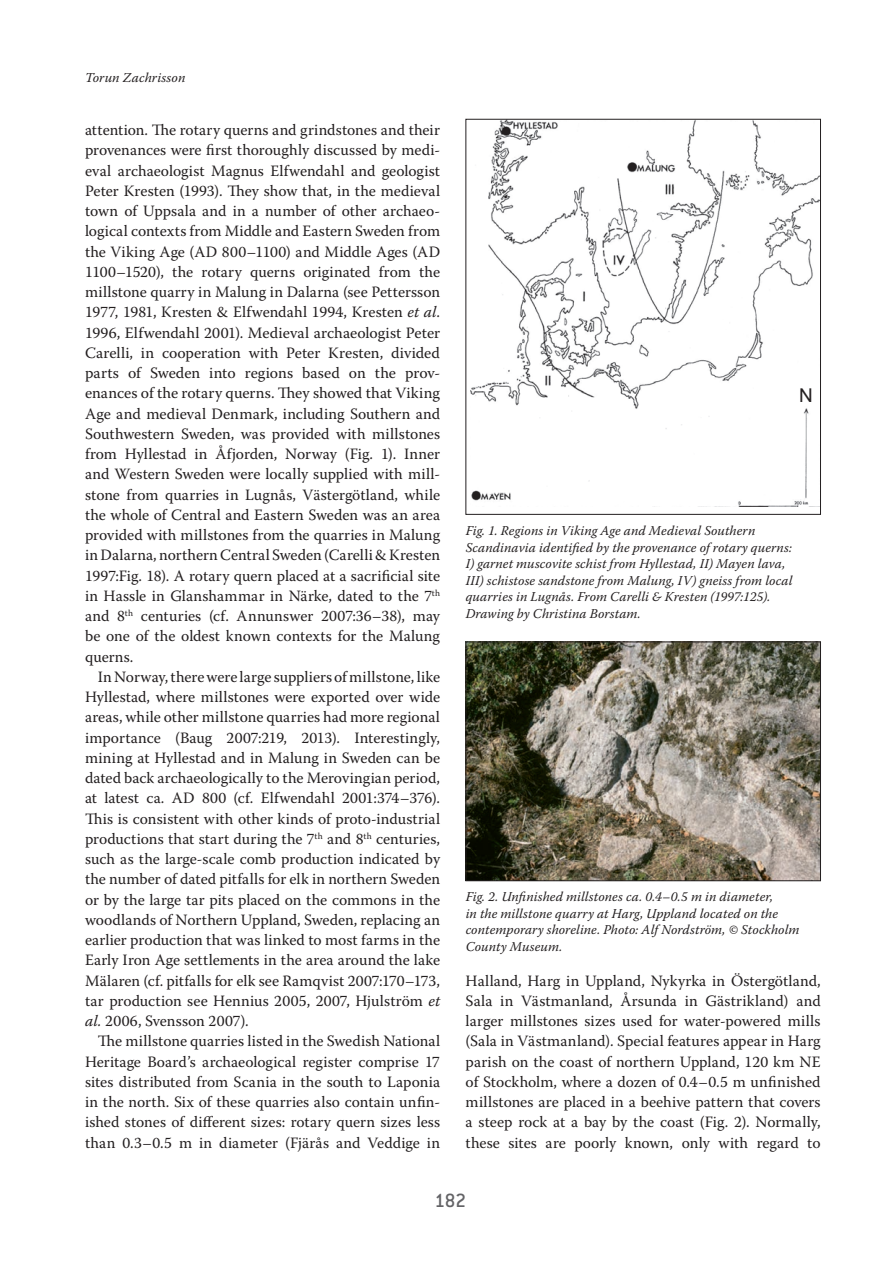
<style>
.page{position:relative;width:893px;height:1263px;background:#fff}
.page>*{position:absolute;margin:0;border:0;box-sizing:border-box;transform-origin:0 0}
.t1{font:500 21px "Conduit ITC";color:#636366}
.t2{font:19.05px "Arial";color:#231f20}
.t3{font:15.75px/20.2px "Warnock Pro";letter-spacing:.005em;color:#231f20;text-align:justify}
.t4{font:italic 13.5px/16.5px "Warnock Pro";letter-spacing:.005em;color:#231f20}
.s1{font-style:italic}
</style>
<div class="page">
<img style="left:471px;top:121px;width:348px;height:386px">
<div style="left:466px;top:119px;width:355px;height:395px;border:1px solid #231f20"></div>
<img style="left:468px;top:644px;width:351px;height:235px">
<div style="left:466px;top:642px;width:355px;height:239px;border:1px solid #231f20"></div>
<p class="t4" style="left:85px;top:69px;width:102px">Torun Zachrisson</p>
<p class="t3" style="left:85px;top:119px;width:357px">attention. The rotary querns and grindstones and their provenances were first thoroughly discussed by medi&shy;eval archaeologist Magnus Elfwendahl and geologist Peter Kresten (1993). They show that, in the medieval town of Uppsala and in a number of other archaeo&shy;logical contexts from Middle and Eastern Sweden from the Viking Age (AD 800–1100) and Middle Ages (AD 1100–1520), the rotary querns originated from the millstone quarry in Malung in Dalarna (see Pettersson 1977, 1981, Kresten &amp; Elfwendahl 1994, Kresten <span class="s1">et al</span>.<br>1996, Elfwendahl 2001). Medieval archaeologist Peter Carelli, in cooperation with Peter Kresten, divided parts of Sweden into regions based on the prov&shy;enances of the rotary querns. They showed that Viking Age and medieval Denmark, including Southern and Southwestern Sweden, was provided with millstones from Hyllestad in Åfjorden, Norway (Fig. 1). Inner and Western Sweden were locally supplied with mill&shy;stone from quarries in Lugnås, Västergötland, while the whole of Central and Eastern Sweden was an area provided with millstones from the quarries in Malung in Dalarna, northern Central Sweden (Carelli &amp; Kresten 1997:Fig. 18). A rotary quern placed at a sacrificial site in Hassle in Glanshammar in Närke, dated to the 7<sup>th </sup>and 8<sup>th</sup> centuries (cf. Annunswer 2007:36–38), may be one of the oldest known contexts for the Malung querns.</p>
<p class="t3" style="left:85px;top:666px;width:357px;text-indent:13px">In Norway, there were large suppliers of millstone, like Hyllestad, where millstones were exported over wide areas, while other millstone quarries had more regional importance (Baug 2007:219, 2013). Interestingly, mining at Hyllestad and in Malung in Sweden can be dated back archaeologically to the Merovingian period, at latest ca. AD 800 (cf. Elfwendahl 2001:374–376).<br>This is consistent with other kinds of proto-industrial productions that start during the 7<sup>th</sup> and 8<sup>th</sup> centuries, such as the large-scale comb production indicated by the number of dated pitfalls for elk in northern Sweden or by the large tar pits placed on the commons in the woodlands of Northern Uppland, Sweden, replacing an earlier production that was linked to most farms in the Early Iron Age settlements in the area around the lake Mälaren (cf. pitfalls for elk see Ramqvist 2007:170–173, tar production see Hennius 2005, 2007, Hjulström <span class="s1">et al.</span> 2006, Svensson 2007).</p>
<p class="t3" style="left:85px;top:1031px;width:357px;text-indent:13px">The millstone quarries listed in the Swedish National Heritage Board’s archaeological register comprise 17 sites distributed from Scania in the south to Laponia in the north. Six of these quarries also contain unfin&shy;ished stones of different sizes: rotary quern sizes less than 0.3–0.5 m in diameter (Fjärås and Veddige in</p>
<p class="t2" style="left:799px;top:382px;width:15px">N</p>
<p class="t4" style="left:466px;top:522px;width:328px">Fig. 1. Regions in Viking Age and Medieval Southern Scandinavia identified by the provenance of rotary querns:<br>I) garnet muscovite schist from Hyllestad, II) Mayen lava, III) schistose sandstone from Malung, IV) gneiss from local quarries in Lugnås. From Carelli &amp; Kresten (1997:125).<br>Drawing by Christina Borstam.</p>
<p class="t4" style="left:466px;top:888px;width:335px">Fig. 2. Unfinished millstones ca. 0.4–0.5 m in diameter,<br>in the millstone quarry at Harg, Uppland located on the contemporary shoreline. Photo: Alf Nordström, © Stockholm County Museum.</p>
<p class="t3" style="left:466px;top:970px;width:357px">Halland, Harg in Uppland, Nykyrka in Östergötland, Sala in Västmanland, Årsunda in Gästrikland) and larger millstones sizes used for water-powered mills (Sala in Västmanland). Special features appear in Harg parish on the coast of northern Uppland, 120 km NE of Stockholm, where a dozen of 0.4–0.5 m unfinished millstones are placed in a beehive pattern that covers a steep rock at a bay by the coast (Fig. 2). Normally, these sites are poorly known, only with regard to</p>
<h1 class="t1" style="left:434px;top:1188px;width:33px">182</h1>
</div>
